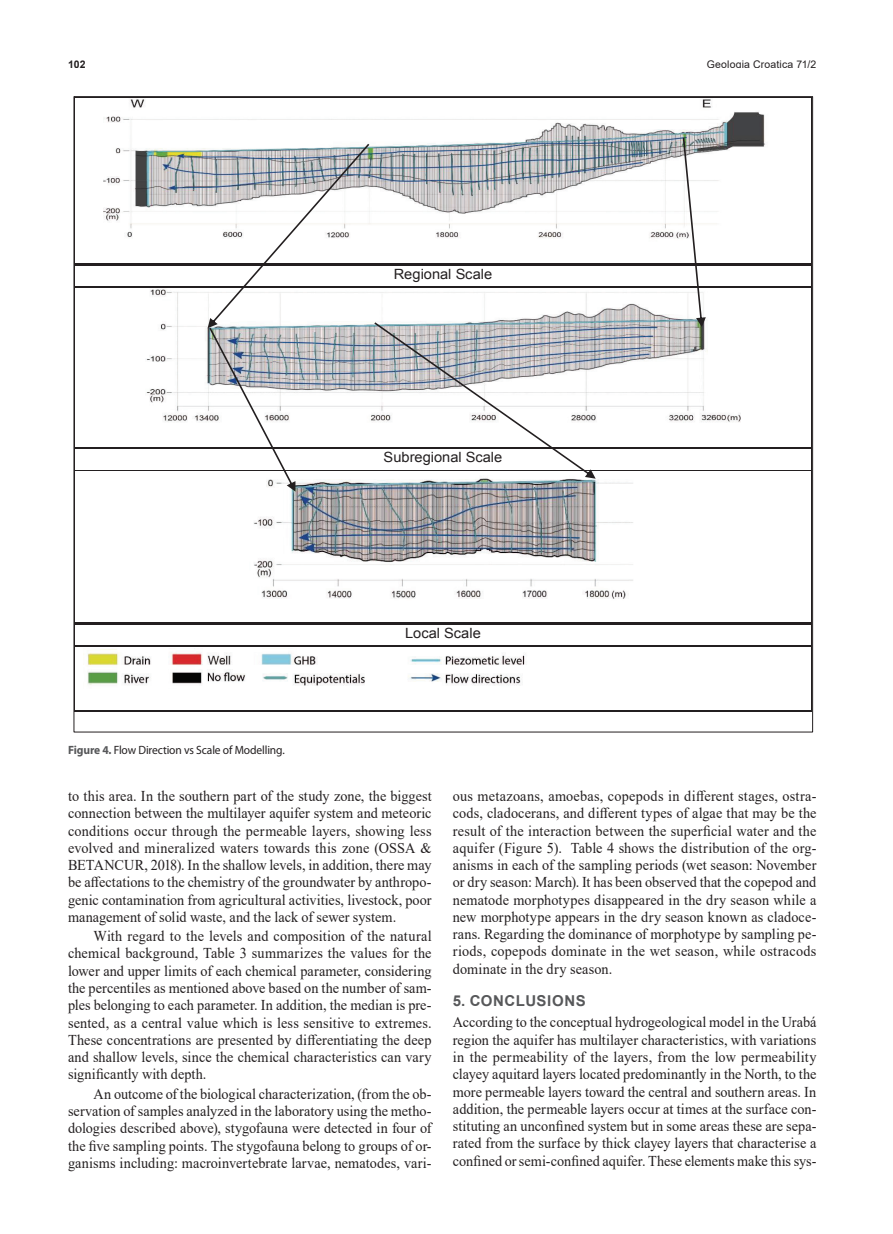
<style>
.page{position:relative;width:893px;height:1234px;background:#fff}
.page>*{position:absolute;margin:0;border:0;box-sizing:border-box;transform-origin:0 0}
.t1{font:15px/17.2px "Times New Roman";letter-spacing:.005em;color:#231f20;text-align:justify;scale:.95 1}
.t2{font:700 15px "Arial";letter-spacing:.035em;color:#57585a}
.t3{font:14.1px "Arial";color:#231f20;scale:1.04 1}
.t4{font:12px "Myriad Pro";letter-spacing:-.01em;color:#231f20;scale:.96 1}
.t5{font:10.5px "Arial";letter-spacing:.015em;color:#231f20}
.t6{font:700 10.5px "Arial";color:#231f20}
.s1{font-weight:700;color:#57585a}
</style>
<div class="page">
<img style="left:103px;top:98px;width:662px;height:141px">
<hr style="left:75px;top:263px;width:736px;height:1px;background:#231f20">
<hr style="left:75px;top:265px;width:736px;height:1px;background:#231f20">
<hr style="left:75px;top:264px;width:736px;height:1px;background:#231f20">
<img style="left:146px;top:289px;width:594px;height:133px">
<hr style="left:75px;top:287px;width:736px;height:1px;background:#231f20">
<hr style="left:75px;top:286px;width:736px;height:1px;background:#231f20">
<hr style="left:75px;top:448px;width:736px;height:1px;background:#231f20">
<hr style="left:75px;top:447px;width:736px;height:1px;background:#231f20">
<img style="left:254px;top:479px;width:379px;height:120px">
<hr style="left:75px;top:470px;width:736px;height:1px;background:#231f20">
<hr style="left:75px;top:622px;width:736px;height:1px;background:#231f20">
<hr style="left:75px;top:469px;width:736px;height:1px;background:#231f20">
<hr style="left:75px;top:623px;width:736px;height:1px;background:#231f20">
<img style="left:87px;top:648px;width:438px;height:38px">
<hr style="left:75px;top:646px;width:736px;height:1px;background:#231f20">
<hr style="left:75px;top:709px;width:736px;height:1px;background:#231f20">
<hr style="left:75px;top:645px;width:736px;height:1px;background:#231f20">
<hr style="left:75px;top:710px;width:736px;height:1px;background:#231f20">
<svg style="left:683px;top:138px;width:23px;height:189px"></svg>
<svg style="left:208px;top:144px;width:388px;height:347px"></svg>
<p class="t6" style="left:68px;top:57px;width:19px">102</p>
<p class="t5" style="left:707px;top:57px;width:111px">Geologia Croatica 71/2</p>
<p class="t3" style="left:394px;top:264px;width:96px">Regional Scale</p>
<p class="t3" style="left:384px;top:447px;width:116px">Subregional Scale</p>
<p class="t4" style="left:68px;top:742px;width:227px"><span class="s1">Figure 4.</span> Flow Direction vs Scale of Modelling.</p>
<p class="t3" style="left:405px;top:623px;width:74px">Local Scale</p>
<p class="t1" style="left:68px;top:786px;width:384px">to this area. In the southern part of the study zone, the biggest connection between the multilayer aquifer system and meteoric conditions occur through the permeable layers, showing less evolved and mineralized waters towards this zone (OSSA &amp; BETANCUR, 2018). In the shallow levels, in addition, there may be affectations to the chemistry of the groundwater by anthropo&shy;genic contamination from agricultural activities, livestock, poor management of solid waste, and the lack of sewer system.</p>
<p class="t1" style="left:68px;top:926px;width:384px;text-indent:26px">With regard to the levels and composition of the natural chemical background, Table 3 summarizes the values for the lower and upper limits of each chemical parameter, considering the percentiles as mentioned above based on the number of sam&shy;ples belonging to each parameter. In addition, the median is pre&shy;sented, as a central value which is less sensitive to extremes.<br>These concentrations are presented by differentiating the deep and shallow levels, since the chemical characteristics can vary significantly with depth.</p>
<p class="t1" style="left:68px;top:1084px;width:384px;text-indent:26px">An outcome of the biological characterization, (from the ob&shy;servation of samples analyzed in the laboratory using the metho&shy;dologies described above), stygofauna were detected in four of the five sampling points. The stygofauna belong to groups of or&shy;ganisms including: macroinvertebrate larvae, nematodes, vari-</p>
<p class="t1" style="left:453px;top:786px;width:384px">ous metazoans, amoebas, copepods in different stages, ostra&shy;cods, cladocerans, and different types of algae that may be the result of the interaction between the superficial water and the aquifer (Figure 5). Table 4 shows the distribution of the org&shy;anisms in each of the sampling periods (wet season: November or dry season: March). It has been observed that the copepod and nematode morphotypes disappeared in the dry season while a new morphotype appears in the dry season known as cladoce&shy;rans. Regarding the dominance of morphotype by sampling pe&shy;riods, copepods dominate in the wet season, while ostracods dominate in the dry season.</p>
<p class="t2" style="left:453px;top:989px;width:134px">5. CONCLUSIONS</p>
<p class="t1" style="left:453px;top:1013px;width:384px">According to the conceptual hydrogeological model in the Urabá region the aquifer has multilayer characteristics, with variations in the permeability of the layers, from the low permeability clayey aquitard layers located predominantly in the North, to the more permeable layers toward the central and southern areas. In addition, the permeable layers occur at times at the surface con&shy;stituting an unconfined system but in some areas these are sepa&shy;rated from the surface by thick clayey layers that characterise a confined or semi-confined aquifer. These elements make this sys-</p>
</div>
